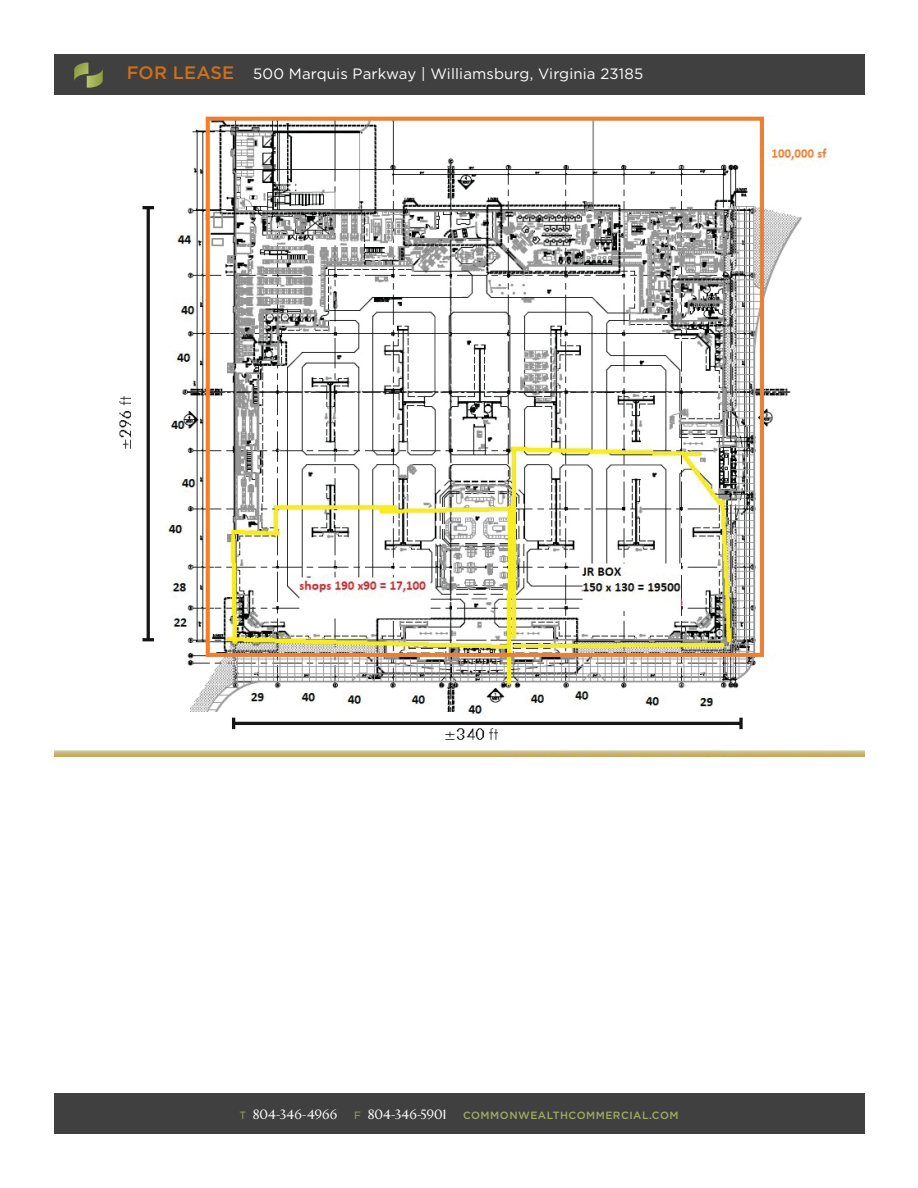
<style>
.page{position:relative;width:918px;height:1188px;background:#fff}
.page>*{position:absolute;margin:0;border:0;box-sizing:border-box;transform-origin:0 0}
.t1{font:500 18px "Gotham";letter-spacing:.01em;color:#ce7019}
.t2{font:15px "Gotham";letter-spacing:.01em;color:#fff}
.t3{font:13.5px "Clarice";color:#fff}
.t4{font:500 10.5px "Gotham";letter-spacing:.05em;color:#9fac60}
.s1{font-family:"Gotham";font-size:10.5px;color:#9fac60}
</style>
<div class="page">
<div style="left:54px;top:54px;width:810px;height:40px;background:#404041"></div>
<svg style="left:74px;top:63px;width:29px;height:25px"></svg>
<div style="left:54px;top:1094px;width:810px;height:40px;background:#404041"></div>
<img style="left:54px;top:116px;width:810px;height:640px">
<p class="t1" style="left:127px;top:66px;width:109px">FOR LEASE</p>
<p class="t2" style="left:253px;top:65px;width:392px">500 Marquis Parkway | Williamsburg, Virginia 23185</p>
<p class="t3" style="left:239px;top:1109px;width:99px"><span class="s1">T</span> 804-346-4966</p>
<p class="t3" style="left:354px;top:1109px;width:94px"><span class="s1">F</span> 804-346-5901</p>
<p class="t4" style="left:463px;top:1112px;width:217px">COMMONWEALTHCOMMERCIAL.COM</p>
</div>
